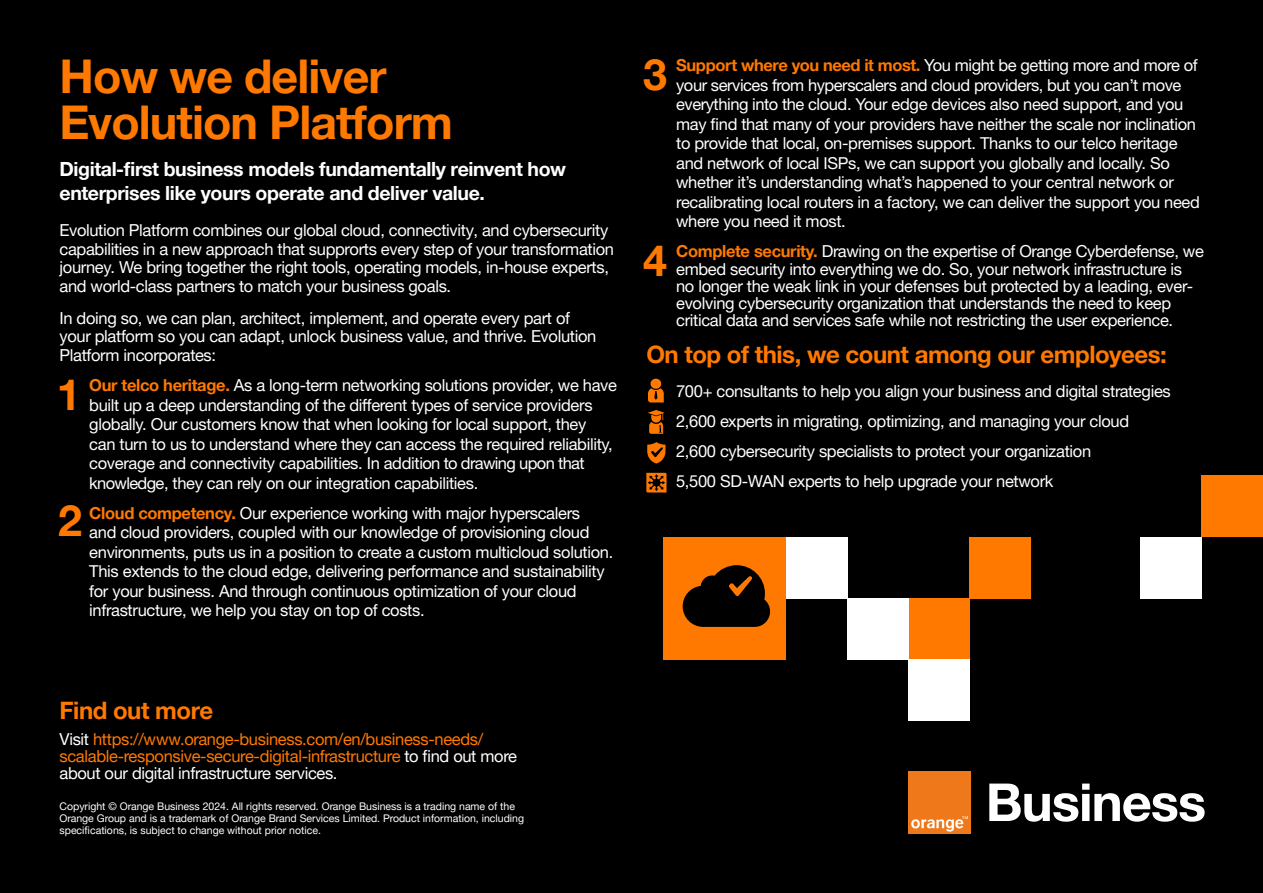
<style>
.page{position:relative;width:1263px;height:893px;background:#000}
.page>*{position:absolute;margin:0;border:0;box-sizing:border-box;transform-origin:0 0}
.t1{font:700 46.5px/46.5px "Helvetica Neue";letter-spacing:-.02em;color:#ff7900}
.t2{font:700 43.05px "Helvetica Neue";color:#ff7900}
.t3{font:700 24px "Helvetica Neue";letter-spacing:-.02em;color:#ff7900}
.t4{font:700 19.5px/24px "Helvetica Neue";letter-spacing:-.02em;color:#fff}
.t5{font:16.5px/18.8px "Helvetica Neue";letter-spacing:-.02em;color:#fff}
.t6{font:16.5px/19.5px "Helvetica Neue LT Std";letter-spacing:-.02em;color:#fff}
.t7{font:16.5px/17.2px "Helvetica Neue";letter-spacing:-.02em;color:#ff7900}
.t8{font:700 16.5px "Helvetica Neue";letter-spacing:-.025em;color:#ff7900}
.t9{font:10.5px/12px "Helvetica Neue";color:#fff}
.s1{font-weight:700;color:#ff7900}
.s2{font-family:"Helvetica Neue LT Std"}
.s3{font-weight:400;color:#fff}
.s4{font-family:"Helvetica Neue LT Std";font-weight:400;color:#fff}
.s5{color:#fff}
</style>
<div class="page">
<svg style="left:648px;top:410px;width:16px;height:24px"></svg>
<svg style="left:647px;top:442px;width:18px;height:21px"></svg>
<svg style="left:648px;top:379px;width:16px;height:23px"></svg>
<svg style="left:646px;top:473px;width:20px;height:19px"></svg>
<div style="left:908px;top:598px;width:62px;height:61px;background:#ff7900"></div>
<div style="left:908px;top:659px;width:62px;height:62px;background:#fff"></div>
<div style="left:970px;top:537px;width:61px;height:61px;background:#ff7900"></div>
<div style="left:1202px;top:476px;width:61px;height:61px;background:#ff7900"></div>
<div style="left:1140px;top:537px;width:62px;height:61px;background:#fff"></div>
<svg style="left:989px;top:784px;width:215px;height:38px"></svg>
<div style="left:908px;top:771px;width:62px;height:62px;background:#ef781a"></div>
<svg style="left:911px;top:816px;width:57px;height:16px"></svg>
<div style="left:847px;top:598px;width:61px;height:61px;background:#fff"></div>
<div style="left:786px;top:537px;width:61px;height:61px;background:#fff"></div>
<div style="left:663px;top:537px;width:123px;height:123px;background:#ff7900"></div>
<svg style="left:683px;top:565px;width:87px;height:62px"></svg>
<h1 class="t1" style="left:60px;top:53px;width:395px">How we deliver<br>Evolution Platform</h1>
<p class="t4" style="left:60px;top:157px;width:508px">Digital-first business models fundamentally reinvent how enterprises like yours operate and deliver value.</p>
<p class="t5" style="left:60px;top:220px;width:556px">Evolution Platform combines our global cloud, connectivity, and cybersecurity capabilities in a new approach that supprorts every step of your transformation journey. We bring together the right tools, operating models, in-house experts, and world-class partners to match your business goals.</p>
<p class="t5" style="left:60px;top:308px;width:538px">In doing so, we can plan, architect, implement, and operate every part of your platform so you can adapt, unlock business value, and thrive. Evolution<br>Platform incorporates:</p>
<p class="t5" style="left:89px;top:375px;width:529px;line-height:19.5px"><span class="s1">Our telco heritage.</span> As a long-term networking solutions provider, we have built up a deep understanding of the different <span class="s2">types of service providers</span></p>
<p class="t6" style="left:89px;top:414px;width:525px">globally. Our customers know that when looking for local support, they can turn to us to understand where they can access the required reliability, coverage and connectivity capabilities. In addition to drawing upon that knowledge, they can rely on our integration capabilities.</p>
<p class="t5" style="left:89px;top:503px;width:502px;line-height:19.5px"><span class="s1">Cloud competency.</span> Our experience working with major hyperscalers and cloud providers, coupled with our knowledge of provision<span class="s2">ing cloud</span></p>
<p class="t6" style="left:89px;top:542px;width:525px">environments, puts us in a position to create a custom multicloud solution.<br>This extends to the cloud edge, delivering performance and sustainability for your business. And through continuous optimization of your cloud infrastructure, we help you stay on top of costs.</p>
<h2 class="t2" style="left:57px;top:369px;width:25px">1</h2>
<h2 class="t2" style="left:58px;top:494px;width:25px">2</h2>
<p class="t8" style="left:676px;top:55px;width:523px">Support where you need it most. <span class="s3">You might be getting more and mo</span><span class="s4">re of</span></p>
<p class="t6" style="left:676px;top:75px;width:525px">your services from hyperscalers and cloud providers, but you can’t move everything into the cloud. Your edge devices also need support, and you may find that many of your providers have neither the scale nor inclination to provide that local, on-premises support. Thanks to our telco heritage and network of local ISPs, we can support you globally and locally. So whether it’s understanding what’s happened to your central network or recalibrating local routers in a factory, we can deliver the support you need where you need it most.</p>
<p class="t5" style="left:676px;top:243px;width:529px;line-height:17.2px"><span class="s1">Complete security.</span> Drawing on the expertise of Orange Cyberdefense, we embed security into everything we do. So, your network infrastructure is no longer the weak link in your defenses but protected by a leading, ever&shy;evolving cybersecurity organization that understands the need to keep critical data and services safe while not restricting the user experience.</p>
<h3 class="t3" style="left:646px;top:340px;width:522px">On top of this, we count among our employees:</h3>
<p class="t5" style="left:676px;top:376px;width:496px;line-height:30px">700+ consultants to help you align your business and digital strategies 2,600 experts in migrating, optimizing, and managing your cloud 2,600 cybersecurity specialists to protect your organization<br>5,500 SD-WAN experts to help upgrade your network</p>
<h2 class="t2" style="left:643px;top:48px;width:25px">3</h2>
<h2 class="t2" style="left:643px;top:234px;width:25px">4</h2>
<h3 class="t3" style="left:60px;top:696px;width:155px">Find out more</h3>
<p class="t7" style="left:60px;top:730px;width:459px"><span class="s5">Visit</span> https://www.orange-business.com/en/business-needs/ scalable-responsive-secure-digital-infrastructure <span class="s5">to find out more about our digital infrastructure services.</span></p>
<p class="t9" style="left:60px;top:800px;width:466px">Copyright © Orange Business 2024. All rights reserved. Orange Business is a trading name of the<br>Orange Group and is a trademark of Orange Brand Services Limited. Product information, including specifications, is subject to change without prior notice.</p>
</div>
